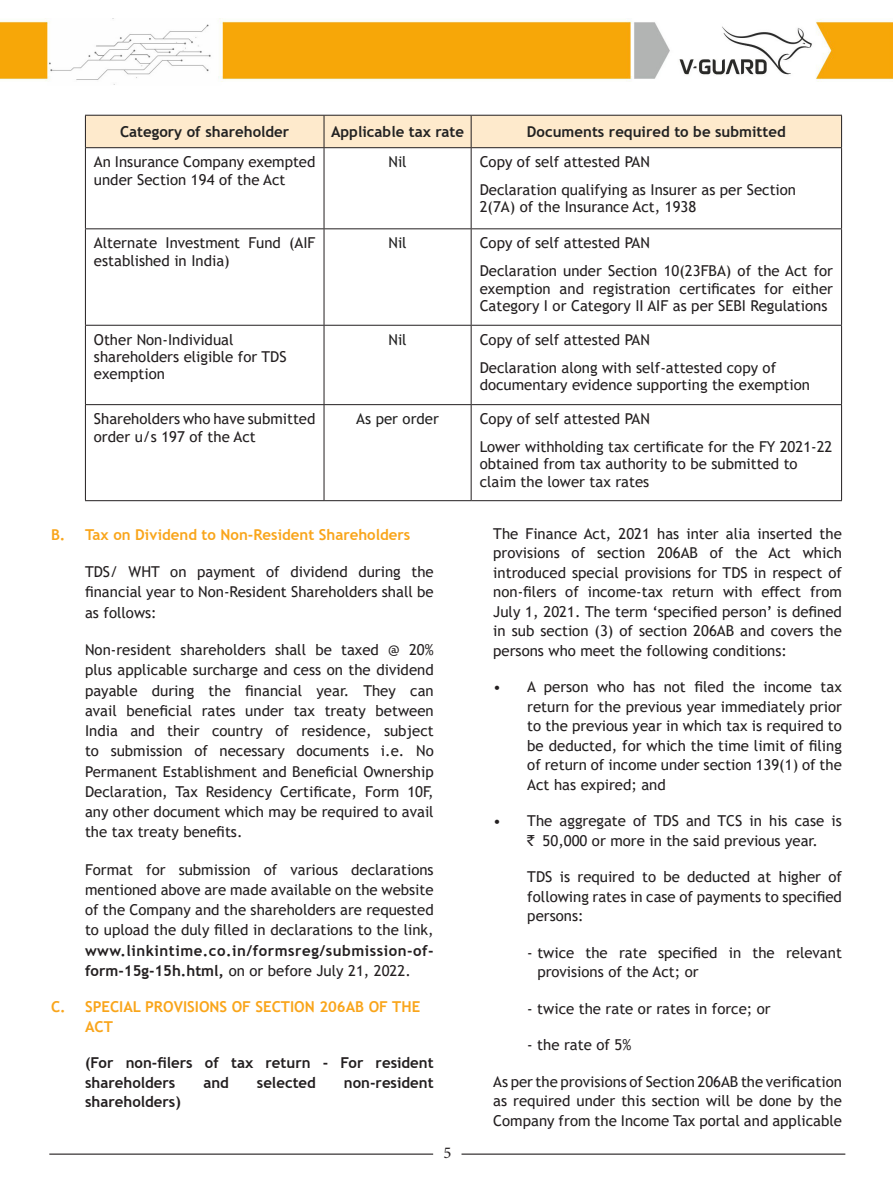
<style>
.page{position:relative;width:893px;height:1191px;background:#fff}
.page>*{position:absolute;margin:0;border:0;box-sizing:border-box;transform-origin:0 0}
.t1{font:16.5px "Minion Pro";color:#231f20}
.t2{font:15px/19.5px "Trebuchet MS";color:#231f20}
.t3{font:700 15px/19.5px "Trebuchet MS";color:#231f20}
.t4{font:700 15px/20.2px "Trebuchet MS";letter-spacing:.035em;color:#231f20}
.t5{font:700 15px/19.5px "Trebuchet MS";color:#f9a51b}
.t6{font:700 15px "Trebuchet MS";color:#222}
.t7{font:15px "Trebuchet MS";color:#222}
.s1{font-weight:400}
.s2{font-family:"Indian Rupee"}
</style>
<div class="page">
<hr style="left:49px;top:1153px;width:384px;height:1px;background:#231f20">
<hr style="left:461px;top:1153px;width:384px;height:1px;background:#231f20">
<div style="left:86px;top:116px;width:755px;height:31px;background:#feeacc"></div>
<hr style="left:85px;top:115px;width:239px;height:1px;background:#231f20">
<hr style="left:324px;top:115px;width:147px;height:1px;background:#231f20">
<hr style="left:471px;top:115px;width:371px;height:1px;background:#231f20">
<hr style="left:85px;top:147px;width:239px;height:1px;background:#231f20">
<hr style="left:324px;top:147px;width:147px;height:1px;background:#231f20">
<hr style="left:471px;top:147px;width:371px;height:1px;background:#231f20">
<hr style="left:85px;top:228px;width:239px;height:1px;background:#231f20">
<hr style="left:324px;top:228px;width:147px;height:1px;background:#231f20">
<hr style="left:471px;top:228px;width:371px;height:1px;background:#231f20">
<hr style="left:85px;top:325px;width:239px;height:1px;background:#231f20">
<hr style="left:324px;top:325px;width:147px;height:1px;background:#231f20">
<hr style="left:471px;top:325px;width:371px;height:1px;background:#231f20">
<hr style="left:85px;top:404px;width:239px;height:1px;background:#231f20">
<hr style="left:324px;top:404px;width:147px;height:1px;background:#231f20">
<hr style="left:471px;top:404px;width:371px;height:1px;background:#231f20">
<hr style="left:85px;top:500px;width:239px;height:1px;background:#231f20">
<hr style="left:324px;top:500px;width:147px;height:1px;background:#231f20">
<hr style="left:471px;top:500px;width:371px;height:1px;background:#231f20">
<hr style="left:85px;top:116px;width:1px;height:31px;background:#231f20">
<hr style="left:85px;top:148px;width:1px;height:80px;background:#231f20">
<hr style="left:85px;top:229px;width:1px;height:96px;background:#231f20">
<hr style="left:85px;top:326px;width:1px;height:78px;background:#231f20">
<hr style="left:85px;top:405px;width:1px;height:95px;background:#231f20">
<hr style="left:324px;top:116px;width:1px;height:31px;background:#231f20">
<hr style="left:471px;top:116px;width:1px;height:31px;background:#231f20">
<hr style="left:841px;top:116px;width:1px;height:31px;background:#231f20">
<hr style="left:324px;top:148px;width:1px;height:80px;background:#231f20">
<hr style="left:471px;top:148px;width:1px;height:80px;background:#231f20">
<hr style="left:841px;top:148px;width:1px;height:80px;background:#231f20">
<hr style="left:324px;top:229px;width:1px;height:96px;background:#231f20">
<hr style="left:471px;top:229px;width:1px;height:96px;background:#231f20">
<hr style="left:841px;top:229px;width:1px;height:96px;background:#231f20">
<hr style="left:324px;top:326px;width:1px;height:78px;background:#231f20">
<hr style="left:471px;top:326px;width:1px;height:78px;background:#231f20">
<hr style="left:841px;top:326px;width:1px;height:78px;background:#231f20">
<hr style="left:324px;top:405px;width:1px;height:95px;background:#231f20">
<hr style="left:471px;top:405px;width:1px;height:95px;background:#231f20">
<hr style="left:841px;top:405px;width:1px;height:95px;background:#231f20">
<img style="left:0;top:18px;width:893px;height:67px">
<p class="t6" style="left:120px;top:122px;width:171px">Category of shareholder</p>
<p class="t6" style="left:331px;top:122px;width:135px">Applicable tax rate</p>
<p class="t6" style="left:527px;top:122px;width:260px">Documents required to be submitted</p>
<p class="t2" style="left:94px;top:153px;width:223px;line-height:17.2px">An Insurance Company exempted under Section 194 of the Act</p>
<p class="t7" style="left:388px;top:152px;width:20px">Nil</p>
<p class="t2" style="left:480px;top:148px;width:318px;line-height:27.9px">Copy of self attested PAN<br>Declaration qualifying as Insurer as per Section</p>
<p class="t2" style="left:480px;top:197px;width:218px">2(7A) of the Insurance Act, 1938</p>
<p class="t2" style="left:94px;top:234px;width:223px;line-height:17.2px">Alternate Investment Fund (AIF established in India)</p>
<p class="t7" style="left:388px;top:234px;width:20px">Nil</p>
<p class="t2" style="left:480px;top:229px;width:355px;line-height:27.9px">Copy of self attested PAN<br>Declaration under Section 10(23FBA) of the Act for</p>
<p class="t2" style="left:480px;top:279px;width:355px;line-height:17.2px">exemption and registration certificates for either<br>Category I or Category II AIF as per SEBI Regulations</p>
<p class="t2" style="left:94px;top:331px;width:194px;line-height:17.2px">Other Non-Individual shareholders eligible for TDS exemption</p>
<p class="t7" style="left:388px;top:330px;width:20px">Nil</p>
<p class="t2" style="left:480px;top:325px;width:298px;line-height:27.9px">Copy of self attested PAN<br>Declaration along with self-attested copy of</p>
<p class="t2" style="left:480px;top:375px;width:332px">documentary evidence supporting the exemption</p>
<p class="t2" style="left:94px;top:410px;width:223px;line-height:17.2px">Shareholders who have submitted order u/s 197 of the Act</p>
<p class="t7" style="left:356px;top:409px;width:84px">As per order</p>
<p class="t2" style="left:480px;top:405px;width:354px;line-height:27.9px">Copy of self attested PAN<br>Lower withholding tax certificate for the FY 2021-22</p>
<p class="t2" style="left:480px;top:455px;width:320px;line-height:17.2px">obtained from tax authority to be submitted to claim the lower tax rates</p>
<p class="t5" style="left:51px;top:525px;width:361px">B. Tax on Dividend to Non-Resident Shareholders</p>
<p class="t2" style="left:85px;top:561px;width:350px;line-height:20.2px;text-align:justify">TDS/ WHT on payment of dividend during the financial year to Non-Resident Shareholders shall be as follows:</p>
<p class="t2" style="left:85px;top:639px;width:350px;line-height:20.2px;text-align:justify">Non-resident shareholders shall be taxed @ 20% plus applicable surcharge and cess on the dividend payable during the financial year. They can avail beneficial rates under tax treaty between India and their country of residence, subject to submission of necessary documents i.e. No Permanent Establishment and Beneficial Ownership Declaration, Tax Residency Certificate, Form 10F, any other document which may be required to avail the tax treaty benefits.</p>
<p class="t2" style="left:85px;top:859px;width:350px;line-height:20.2px;text-align:justify">Format for submission of various declarations mentioned above are made available on the website of the Company and the shareholders are requested to upload the duly filled in declarations to the link,</p>
<p class="t4" style="left:85px;top:940px;width:350px">www.linkintime.co.in/formsreg/submission-of&shy;form-15g-15h.html, <span class="s1">on or before July 21, 2022.</span></p>
<p class="t5" style="left:85px;top:997px;width:337px;text-indent:-34px">C. SPECIAL PROVISIONS OF SECTION 206AB OF THE<br>ACT</p>
<p class="t3" style="left:85px;top:1053px;width:350px">(For non-filers of tax return - For resident shareholders</p>
<p class="t3" style="left:203px;top:1072px;width:27px">and</p>
<p class="t3" style="left:257px;top:1072px;width:61px">selected</p>
<p class="t3" style="left:344px;top:1072px;width:91px">non-resident</p>
<p class="t3" style="left:85px;top:1092px;width:97px">shareholders)</p>
<p class="t1" style="left:443px;top:1141px;width:9px">5</p>
<p class="t2" style="left:493px;top:523px;width:350px;text-align:justify">The Finance Act, 2021 has inter alia inserted the provisions of section 206AB of the Act which introduced special provisions for TDS in respect of non-filers of income-tax return with effect from July 1, 2021. The term ‘specified person’ is defined in sub section (3) of section 206AB and covers the persons who meet the following conditions:</p>
<p class="t2" style="left:527px;top:677px;width:316px;text-align:justify;text-indent:-34px">• A person who has not filed the income tax return for the previous year immediately prior to the previous year in which tax is required to be deducted, for which the time limit of filing of return of income under section 139(1) of the Act has expired; and</p>
<p class="t2" style="left:527px;top:811px;width:316px;text-indent:-34px">• The aggregate of TDS and TCS in his case is <span class="s2">`</span>50,000 or more in the said previous year.</p>
<p class="t2" style="left:527px;top:867px;width:316px;text-align:justify">TDS is required to be deducted at higher of following rates in case of payments to specified persons:</p>
<p class="t2" style="left:537px;top:942px;width:306px;text-indent:-10px">- twice the rate specified in the relevant provisions of the Act; or</p>
<p class="t2" style="left:527px;top:998px;width:245px">- twice the rate or rates in force; or</p>
<p class="t2" style="left:527px;top:1035px;width:106px">- the rate of 5%</p>
<p class="t2" style="left:493px;top:1071px;width:350px;text-align:justify">As per the provisions of Section 206AB the verification as required under this section will be done by the Company from the Income Tax portal and applicable</p>
</div>
